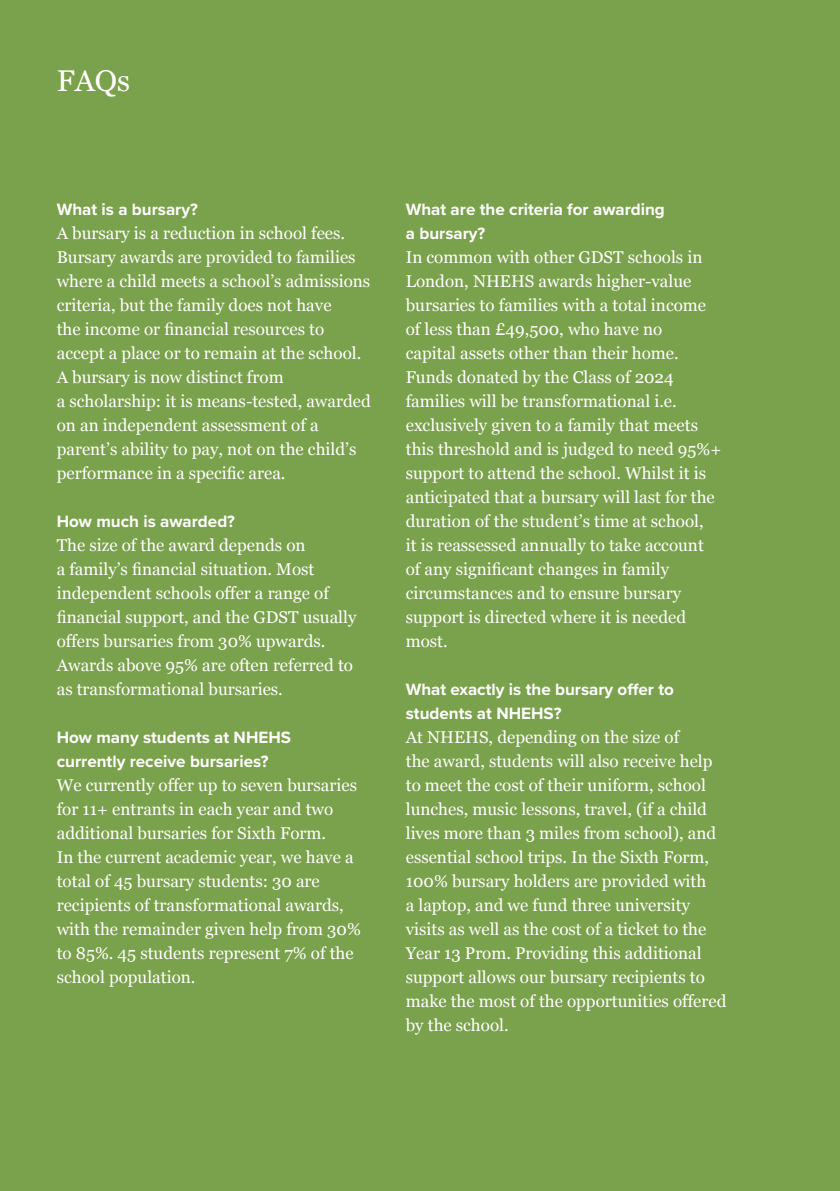
<style>
.page{position:relative;width:840px;height:1191px;background:#fff}
.page>*{position:absolute;margin:0;border:0;box-sizing:border-box;transform-origin:0 0}
.t1{font:30px "Georgia";color:#fff}
.t2{font:17px/24px "Georgia";color:#fff}
.t3{font:700 17px/24px "Proxima Nova";color:#fff}
</style>
<div class="page">
<div style="left:0;top:0;width:839px;height:1191px;background:#7aa14b"></div>
<h1 class="t1" style="left:57px;top:58px;width:75px">FAQs</h1>
<p class="t3" style="left:57px;top:197px;width:142px">What is a bursary?</p>
<p class="t2" style="left:57px;top:220px;width:315px">A bursary is a reduction in school fees.<br>Bursary awards are provided to families where a child meets a school’s admissions criteria, but the family does not have<br>the income or financial resources to accept a place or to remain at the school.<br>A bursary is now distinct from<br>a scholarship: it is means-tested, awarded on an independent assessment of a parent’s ability to pay, not on the child’s performance in a specific area.</p>
<p class="t3" style="left:57px;top:509px;width:180px">How much is awarded?</p>
<p class="t2" style="left:57px;top:532px;width:301px">The size of the award depends on<br>a family’s financial situation. Most independent schools offer a range of financial support, and the GDST usually offers bursaries from 30% upwards.<br>Awards above 95% are often referred to as transformational bursaries.</p>
<p class="t3" style="left:57px;top:725px;width:236px">How many students at NHEHS currently receive bursaries?</p>
<p class="t2" style="left:57px;top:772px;width:305px">We currently offer up to seven bursaries for 11+ entrants in each year and two additional bursaries for Sixth Form.<br>In the current academic year, we have a total of 45 bursary students: 30 are recipients of transformational awards, with the remainder given help from 30% to 85%. 45 students represent 7% of the school population.</p>
<p class="t3" style="left:405px;top:197px;width:260px">What are the criteria for awarding a bursary?</p>
<p class="t2" style="left:405px;top:244px;width:317px">In common with other GDST schools in London, NHEHS awards higher-value bursaries to families with a total income of less than £49,500, who have no<br>capital assets other than their home.<br>Funds donated by the Class of 2024 families will be transformational i.e. exclusively given to a family that meets this threshold and is judged to need 95%+ support to attend the school. Whilst it is anticipated that a bursary will last for the duration of the student’s time at school,<br>it is reassessed annually to take account of any significant changes in family circumstances and to ensure bursary support is directed where it is needed most.</p>
<p class="t3" style="left:405px;top:677px;width:269px">What exactly is the bursary offer to students at NHEHS?</p>
<p class="t2" style="left:405px;top:724px;width:322px">At NHEHS, depending on the size of<br>the award, students will also receive help to meet the cost of their uniform, school lunches, music lessons, travel, (if a child lives more than 3 miles from school), and essential school trips. In the Sixth Form, 100% bursary holders are provided with<br>a laptop, and we fund three university visits as well as the cost of a ticket to the Year 13 Prom. Providing this additional support allows our bursary recipients to make the most of the opportunities offered by the school.</p>
</div>
